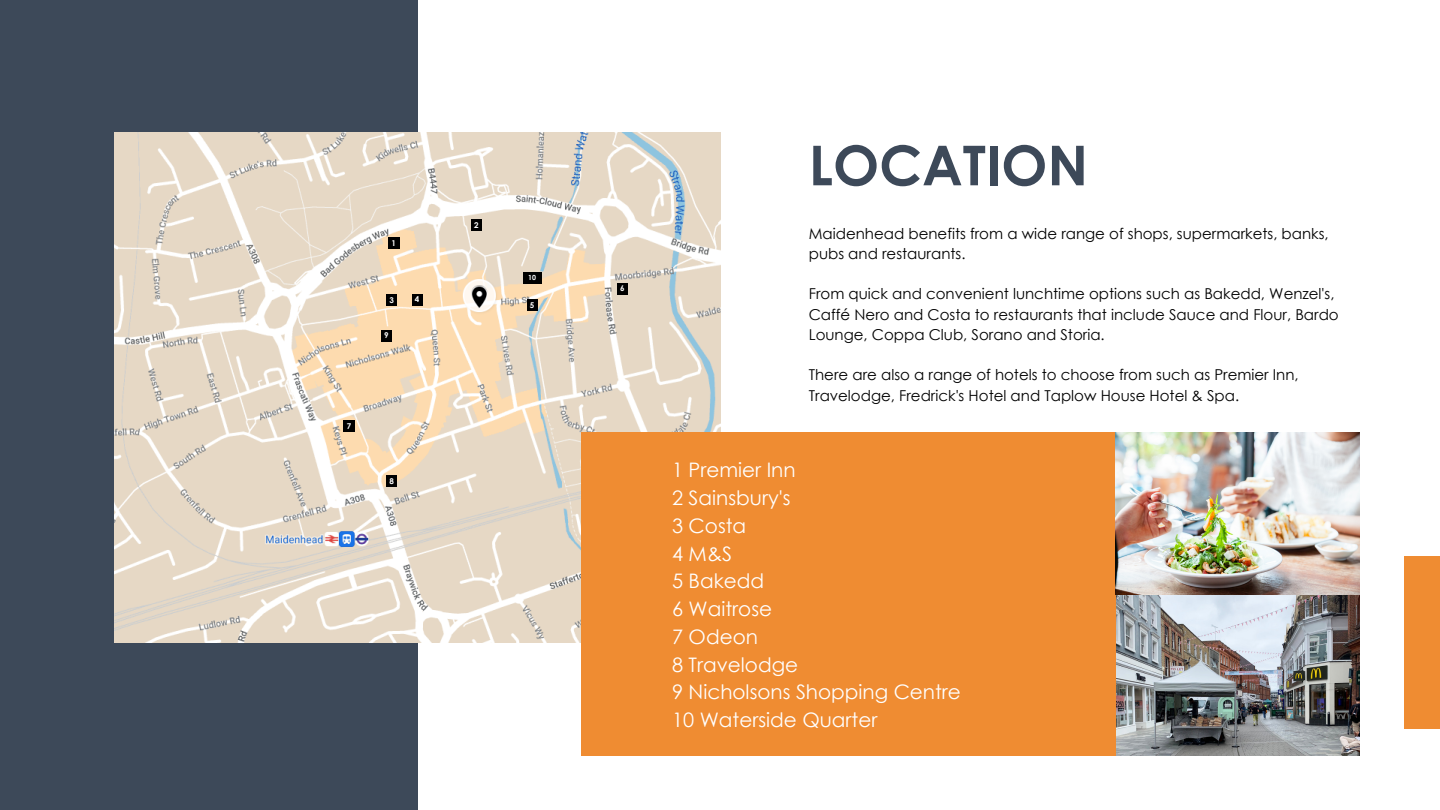
<style>
.page{position:relative;width:1440px;height:810px;background:#fff}
.page>*{position:absolute;margin:0;border:0;box-sizing:border-box;transform-origin:0 0}
.t1{font:700 55px "Century Gothic";color:#3d4959}
.t2{font:20px/27.8px "Century Gothic";color:#fff}
.t3{font:15px/20.2px "Century Gothic";color:#000}
.t4{font:700 8px "Century Gothic";color:#fff}
.t5{font:700 7px "Century Gothic";color:#fff}
</style>
<div class="page">
<div style="left:1404px;top:556px;width:36px;height:173px;background:#ef8c32"></div>
<div style="left:0;top:0;width:417px;height:809px;background:#3d4959"></div>
<img style="left:114px;top:132px;width:606px;height:511px">
<div style="left:581px;top:432px;width:778px;height:323px;background:#ef8c32"></div>
<div style="left:386px;top:475px;width:11px;height:12px;background:#000"></div>
<div style="left:412px;top:294px;width:10px;height:11px;background:#000"></div>
<div style="left:344px;top:421px;width:10px;height:11px;background:#000"></div>
<div style="left:381px;top:330px;width:11px;height:11px;background:#000"></div>
<div style="left:389px;top:237px;width:10px;height:12px;background:#000"></div>
<div style="left:617px;top:283px;width:11px;height:11px;background:#000"></div>
<div style="left:527px;top:300px;width:10px;height:11px;background:#000"></div>
<div style="left:471px;top:219px;width:11px;height:12px;background:#000"></div>
<div style="left:386px;top:295px;width:11px;height:11px;background:#000"></div>
<div style="left:523px;top:273px;width:19px;height:10px;background:#000"></div>
<img style="left:1117px;top:594px;width:242px;height:161px">
<img style="left:1116px;top:432px;width:243px;height:162px">
<p class="t4" style="left:392px;top:238px;width:6px">1</p>
<p class="t4" style="left:389px;top:295px;width:6px">3</p>
<p class="t4" style="left:384px;top:330px;width:6px">9</p>
<p class="t4" style="left:415px;top:294px;width:6px">4</p>
<p class="t4" style="left:347px;top:421px;width:6px">7</p>
<p class="t4" style="left:389px;top:476px;width:6px">8</p>
<p class="t4" style="left:474px;top:220px;width:6px">2</p>
<p class="t5" style="left:528px;top:273px;width:9px">10</p>
<p class="t4" style="left:530px;top:300px;width:6px">5</p>
<p class="t4" style="left:620px;top:283px;width:6px">6</p>
<h1 class="t1" style="left:809px;top:130px;width:281px">LOCATION</h1>
<p class="t3" style="left:809px;top:223px;width:521px">Maidenhead benefits from a wide range of shops, supermarkets, banks, pubs and restaurants.</p>
<p class="t3" style="left:809px;top:283px;width:532px">From quick and convenient lunchtime options such as Bakedd, Wenzel's,<br>Caffé Nero and Costa to restaurants that include Sauce and Flour, Bardo<br>Lounge, Coppa Club, Sorano and Storia.</p>
<p class="t3" style="left:809px;top:364px;width:491px">There are also a range of hotels to choose from such as Premier Inn,<br>Travelodge, Fredrick's Hotel and Taplow House Hotel &amp; Spa.</p>
<h2 class="t2" style="left:672px;top:456px;width:290px">1 Premier Inn<br>2 Sainsbury's<br>3 Costa<br>4 M&amp;S<br>5 Bakedd<br>6 Waitrose<br>7 Odeon<br>8 Travelodge<br>9 Nicholsons Shopping Centre<br>10 Waterside Quarter</h2>
</div>
